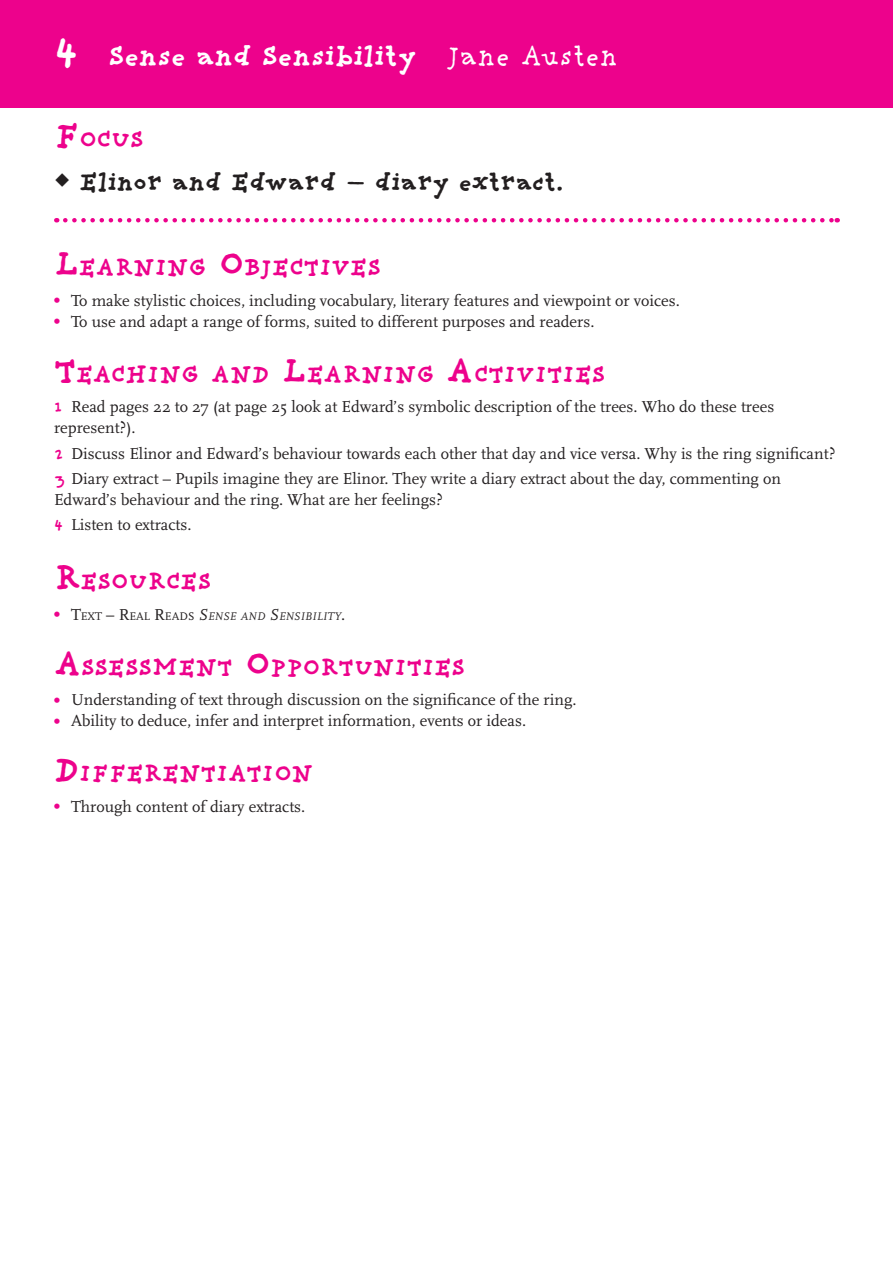
<style>
.page{position:relative;width:893px;height:1263px;background:#fff}
.page>*{position:absolute;margin:0;border:0;box-sizing:border-box;transform-origin:0 0}
.t1{font:700 30px "Providence";color:#fff}
.Focus_header_text{font:700 27px "Providence";color:#231f20}
.Main_pink_heading{font:700 25.2px "Providence";color:#ed028c}
.Pink_Numbered_main_t{font:16.5px/21px "Scala";color:#231f20}
.bulleted_pink_main_t{font:16.5px "Scala";color:#231f20}
.Bulleted_main_text_a{font:italic 11.55px "Scala";color:#231f20}
.s1{font-size:45px}
.s2{font-weight:400}
.s3{font-size:36px}
.s4{font-weight:700;color:#ed028c}
.s5{font-family:"Providence";font-weight:700;color:#ed028c}
.s6{font-weight:700;font-style:normal;font-size:16.5px;color:#ed028c}
.s7{font-style:normal;font-size:16.5px}
.s8{font-style:normal}
.s9{font-size:16.5px}
</style>
<div class="page">
<div style="left:0;top:0;width:893px;height:108px;background:#ed028c"></div>
<svg style="left:65px;top:218px;width:773px;height:4px"></svg>
<p class="t1" style="left:54px;top:38px;width:565px"><span class="s1">4</span> Sense and Sensibility <span class="s2">Jane Austen</span></p>
<p class="Main_pink_heading" style="left:54px;top:124px;width:91px"><span class="s3">F</span>OCUS</p>
<p class="Focus_header_text" style="left:80px;top:166px;width:486px">Elinor and Edward – diary extract.</p>
<p class="Main_pink_heading" style="left:54px;top:253px;width:328px"><span class="s3">L</span>EARNING <span class="s3">O</span>BJECTIVES</p>
<p class="bulleted_pink_main_t" style="left:54px;top:291px;width:627px"><span class="s4">•</span> To make stylistic choices, including vocabulary, literary features and viewpoint or voices.</p>
<p class="bulleted_pink_main_t" style="left:54px;top:312px;width:542px"><span class="s4">•</span> To use and adapt a range of forms, suited to different purposes and readers.</p>
<p class="Main_pink_heading" style="left:54px;top:359px;width:553px"><span class="s3">T</span>EACHING AND <span class="s3">L</span>EARNING <span class="s3">A</span> CTIVITIES</p>
<p class="Pink_Numbered_main_t" style="left:54px;top:397px;width:722px"><span class="s5">1</span> Read pages 22 to 27 (at page 25 look at Edward’s symbolic description of the trees. Who do these trees represent?).</p>
<p class="Pink_Numbered_main_t" style="left:54px;top:443px;width:783px"><span class="s5">2</span> Discuss Elinor and Edward’s behaviour towards each other that day and vice versa. Why is the ring significant?</p>
<p class="Pink_Numbered_main_t" style="left:54px;top:468px;width:728px"><span class="s5">3</span> Diary extract – Pupils imagine they are Elinor. They write a diary extract about the day, commenting on<br>Edward’s behaviour and the ring. What are her feelings?</p>
<p class="Pink_Numbered_main_t" style="left:54px;top:514px;width:139px"><span class="s5">4</span> Listen to extracts.</p>
<p class="Main_pink_heading" style="left:54px;top:567px;width:159px"><span class="s3">R</span>ESOURCES</p>
<p class="Bulleted_main_text_a" style="left:54px;top:610px;width:293px"><span class="s6">•</span> <span class="s7">T</span><span class="s8">EXT</span> <span class="s7">– R</span><span class="s8">EAL</span> <span class="s7">R</span><span class="s8">EADS</span> <span class="s9">S</span>ENSE AND <span class="s9">S</span>ENSIBILITY<span class="s7">.</span></p>
<p class="Main_pink_heading" style="left:54px;top:652px;width:412px"><span class="s3">A</span> SSESSMENT <span class="s3">O</span> PPORTUNITIES</p>
<p class="bulleted_pink_main_t" style="left:54px;top:691px;width:524px"><span class="s4">•</span> Understanding of text through discussion on the significance of the ring.</p>
<p class="bulleted_pink_main_t" style="left:54px;top:712px;width:474px"><span class="s4">•</span> Ability to deduce, infer and interpret information, events or ideas.</p>
<p class="Main_pink_heading" style="left:54px;top:759px;width:261px"><span class="s3">D</span> IFFERENTIATION</p>
<p class="bulleted_pink_main_t" style="left:54px;top:797px;width:253px"><span class="s4">•</span> Through content of diary extracts.</p>
</div>
